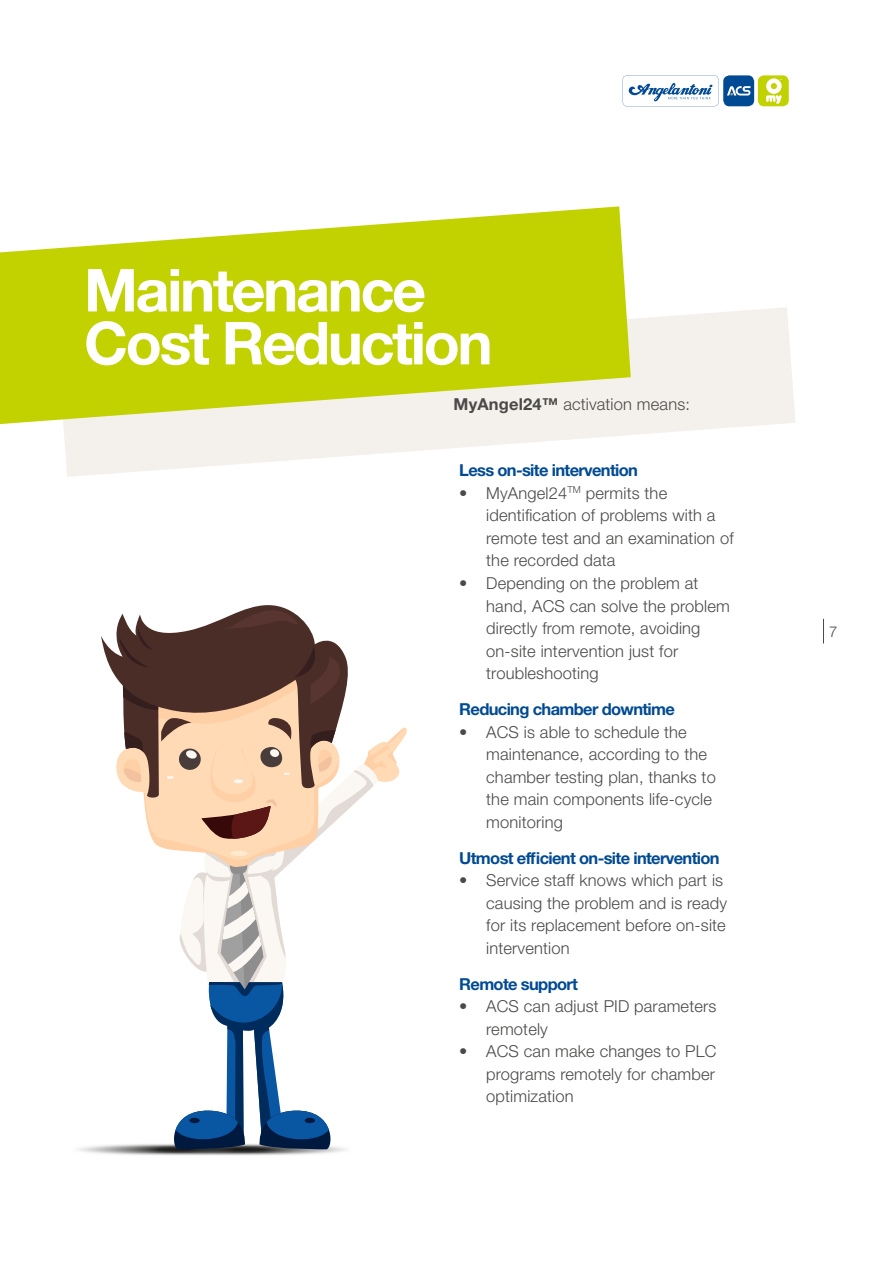
<style>
.page{position:relative;width:893px;height:1263px;background:#fff}
.page>*{position:absolute;margin:0;border:0;box-sizing:border-box;transform-origin:0 0}
.t1{font:700 59.4px/52.9px "Helvetica Neue LT Std";letter-spacing:-.04em;color:#fff}
.t2{font:300 16.5px/22.5px "Helvetica Neue LT Std";letter-spacing:.01em;color:#4a4a49}
.t3{font:700 16.5px "Helvetica Neue LT Std";letter-spacing:-.04em;color:#004a93}
.t4{font:300 15px "Helvetica Neue LT Std";color:#4a4a49}
.s1{font-weight:700}
</style>
<div class="page">
<svg style="left:823px;top:619px;width:1px;height:24px"></svg>
<svg style="left:63px;top:307px;width:732px;height:170px;fill:#f4f0ec"></svg>
<svg style="left:0;top:206px;width:631px;height:218px;background:#ced936"></svg>
<div style="left:758px;top:75px;width:31px;height:31px;background:#c2d100;border-radius:6px"></div>
<svg style="left:766px;top:78px;width:16px;height:26px"></svg>
<div style="left:723px;top:75px;width:31px;height:31px;background:#004a93;border-radius:6px"></div>
<svg style="left:727px;top:86px;width:23px;height:10px"></svg>
<svg style="left:623px;top:75px;width:95px;height:31px"></svg>
<img style="left:78px;top:1145px;width:70px;height:10px">
<img style="left:148px;top:1150px;width:196px;height:5px">
<svg style="left:101px;top:636px;width:12px;height:37px"></svg>
<svg style="left:113px;top:605px;width:294px;height:545px"></svg>
<h1 class="t1" style="left:84px;top:262px;width:410px">Maintenance<br>Cost Reduction</h1>
<p class="t2" style="left:454px;top:393px;width:238px"><span class="s1">MyAngel24™</span> activation means:</p>
<p class="t3" style="left:459px;top:460px;width:180px">Less on-site intervention</p>
<p class="t2" style="left:486px;top:481px;width:249px;text-indent:-27px">• MyAngel24<sup>TM</sup> permits the identification of problems with a remote test and an examination of the recorded data</p>
<p class="t2" style="left:486px;top:571px;width:245px;text-indent:-27px">• Depending on the problem at hand, ACS can solve the problem directly from remote, avoiding on-site intervention just for troubleshooting</p>
<p class="t3" style="left:459px;top:699px;width:217px">Reducing chamber downtime</p>
<p class="t2" style="left:486px;top:720px;width:231px;text-indent:-27px">• ACS is able to schedule the maintenance, according to the chamber testing plan, thanks to the main components life-cycle monitoring</p>
<p class="t3" style="left:459px;top:847px;width:262px">Utmost efficient on-site intervention</p>
<p class="t2" style="left:486px;top:869px;width:242px;text-indent:-27px">• Service staff knows which part is causing the problem and is ready for its replacement before on-site intervention</p>
<p class="t3" style="left:459px;top:973px;width:120px">Remote support</p>
<p class="t2" style="left:486px;top:995px;width:232px;text-indent:-27px">• ACS can adjust PID parameters remotely</p>
<p class="t2" style="left:486px;top:1040px;width:232px;text-align:justify;text-indent:-27px">• ACS can make changes to PLC programs remotely for chamber optimization</p>
<p class="t4" style="left:829px;top:623px;width:10px">7</p>
</div>
